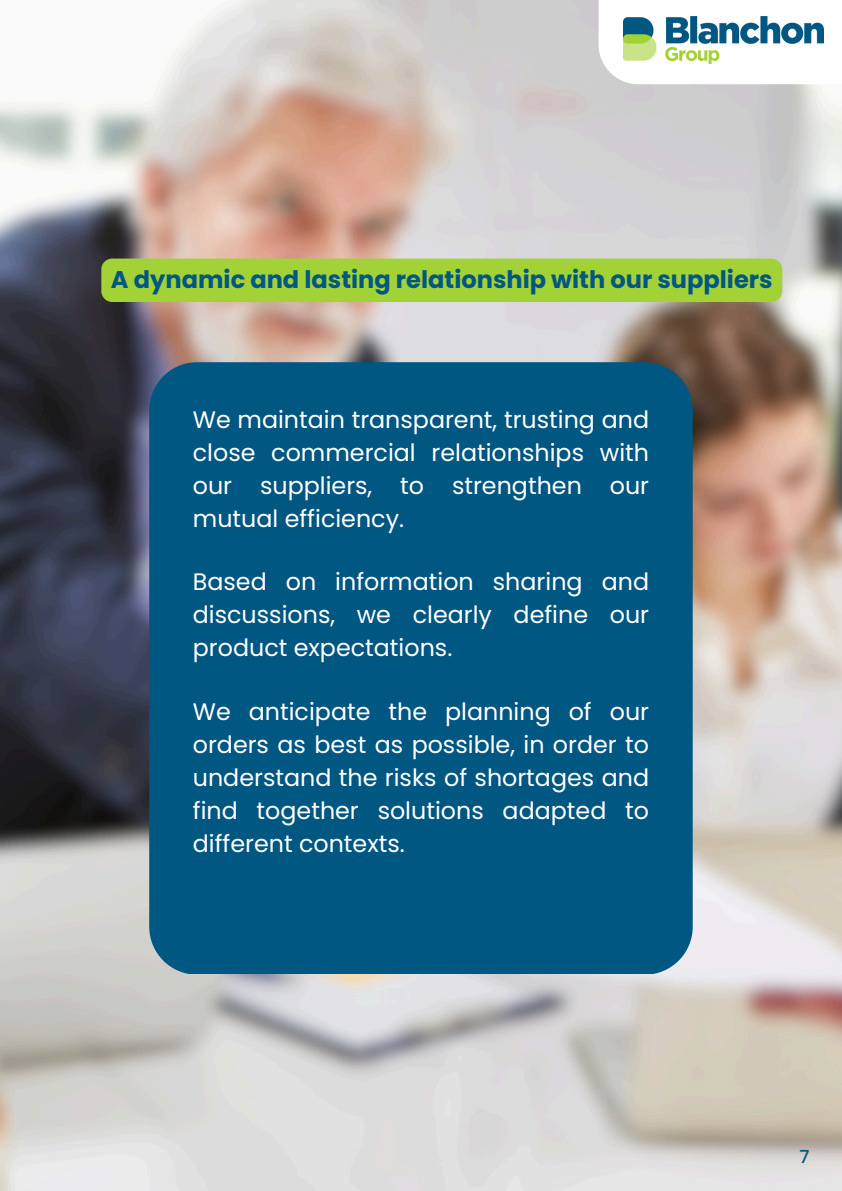
<style>
.page{position:relative;width:842px;height:1191px;background:#fff}
.page>*{position:absolute;margin:0;border:0;box-sizing:border-box;transform-origin:0 0}
.t1{font:700 24.1px "Poppins";color:#005782}
.t2{font:23.8px/33px "Poppins";color:#fff;text-align:justify}
.t3{font:500 18px "Poppins";color:#005782}
</style>
<div class="page">
<img style="left:0;top:0;width:842px;height:1190px">
<div style="left:149px;top:362px;width:544px;height:611px;background:#005782"></div>
<div style="left:598px;top:0;width:244px;height:84px;background:#fff"></div>
<img style="left:624px;top:17px;width:199px;height:46px">
<div style="left:101px;top:258px;width:681px;height:44px;background:#a3d237"></div>
<p class="t1" style="left:111px;top:263px;width:663px">A dynamic and lasting relationship with our suppliers</p>
<p class="t2" style="left:193px;top:403px;width:458px">We maintain transparent, trusting and close commercial relationships with our suppliers, to strengthen our mutual efficiency.</p>
<h1 class="t2" style="left:193px;top:565px;width:458px">Based on information sharing and discussions, we clearly define our product expectations.</h1>
<p class="t2" style="left:193px;top:694px;width:458px">We anticipate the planning of our orders as best as possible, in order to understand the risks of shortages and find together solutions adapted to different contexts.</p>
<p class="t3" style="left:799px;top:1143px;width:12px">7</p>
</div>
